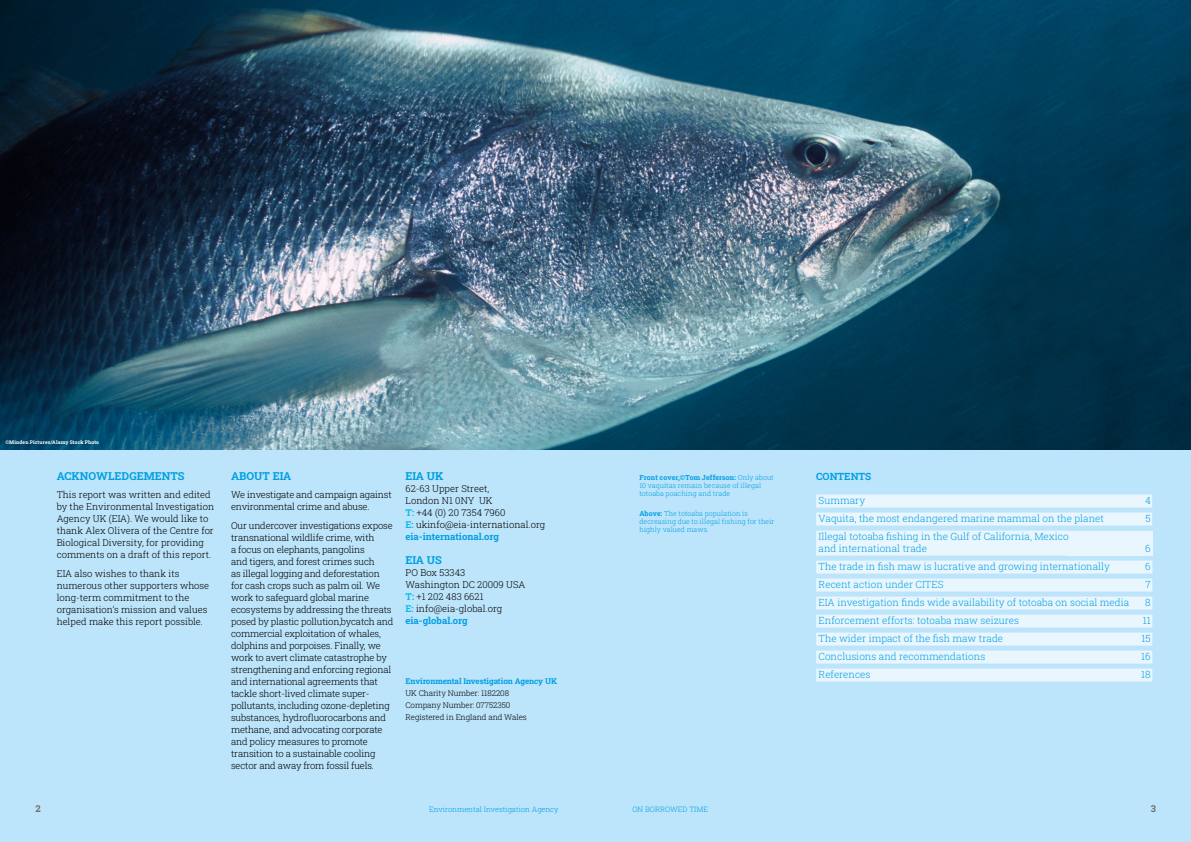
<style>
.page{position:relative;width:1191px;height:842px;background:#bce4fa}
.page>*{position:absolute;margin:0;border:0;box-sizing:border-box;transform-origin:0 0}
.t1{font:11px "Roboto Slab";color:#009fe3}
.t2{font:10px/12px "Roboto Slab";color:#009fe3}
.t3{font:9.5px/12px "Roboto Slab";letter-spacing:-.02em;color:#000}
.t4{font:9.5px/12px "Roboto Slab";color:#000}
.t5{font:9.5px "Roboto Slab";color:#706f6f}
.t6{font:8px/12px "Roboto Slab";letter-spacing:-.01em;color:#000}
.t7{font:8px "Roboto Slab";letter-spacing:-.01em;color:#009fe3}
.t8{font:7.5px "Roboto Slab";color:#009fe3}
.t9{font:7px/8px "Roboto Slab";letter-spacing:.01em;color:#009fe3}
.t10{font:5px "Roboto Slab";letter-spacing:.02em;color:#fff}
.s1{color:#0bbbef}
.s2{color:#009fe3}
</style>
<div class="page">
<div style="left:1066px;top:531px;width:86px;height:24px;background:#eaf6fe"></div>
<div style="left:816px;top:495px;width:336px;height:13px;background:#eaf6fe"></div>
<div style="left:816px;top:513px;width:336px;height:13px;background:#eaf6fe"></div>
<div style="left:816px;top:531px;width:252px;height:13px;background:#eaf6fe"></div>
<div style="left:816px;top:543px;width:336px;height:13px;background:#eaf6fe"></div>
<div style="left:816px;top:561px;width:336px;height:13px;background:#eaf6fe"></div>
<div style="left:816px;top:579px;width:336px;height:13px;background:#eaf6fe"></div>
<div style="left:816px;top:597px;width:336px;height:13px;background:#eaf6fe"></div>
<div style="left:816px;top:615px;width:336px;height:13px;background:#eaf6fe"></div>
<div style="left:816px;top:633px;width:336px;height:13px;background:#eaf6fe"></div>
<div style="left:816px;top:651px;width:336px;height:13px;background:#eaf6fe"></div>
<div style="left:816px;top:669px;width:336px;height:13px;background:#eaf6fe"></div>
<img style="left:0;top:0;width:1191px;height:449px">
<p class="t10" style="left:5px;top:438px;width:95px">©Minden Pictures/Alamy Stock Photo</p>
<p class="t1" style="left:57px;top:468px;width:129px">ACKNOWLEDGEMENTS</p>
<p class="t4" style="left:57px;top:488px;width:159px">This report was written and edited by the Environmental Investigation Agency UK (EIA). We would like to thank Alex Olivera of the Centre for Biological Diversity, for providing comments on a draft of this report.</p>
<p class="t4" style="left:57px;top:567px;width:154px">EIA also wishes to thank its numerous other supporters whose long-term commitment to the organisation’s mission and values helped make this report possible.</p>
<p class="t1" style="left:231px;top:468px;width:62px">ABOUT EIA</p>
<p class="t3" style="left:231px;top:488px;width:162px">We investigate and campaign against environmental crime and abuse.</p>
<p class="t3" style="left:231px;top:519px;width:164px">Our undercover investigations expose transnational wildlife crime, with<br>a focus on elephants, pangolins<br>and tigers, and forest crimes such<br>as illegal logging and deforestation for cash crops such as palm oil. We work to safeguard global marine ecosystems by addressing the threats posed by plastic pollution,bycatch and commercial exploitation of whales, dolphins and porpoises. Finally, we work to avert climate catastrophe by strengthening and enforcing regional and international agreements that tackle short-lived climate super&shy;pollutants, including ozone-depleting substances, hydrofluorocarbons and methane, and advocating corporate and policy measures to promote transition to a sustainable cooling sector and away from fossil fuels.</p>
<p class="t1" style="left:405px;top:468px;width:39px">EIA UK</p>
<p class="t4" style="left:405px;top:482px;width:141px">62-63 Upper Street,<br>London N1 0NY UK<br><span class="s1">T:</span> +44 (0) 20 7354 7960<br><span class="s1">E:</span> ukinfo@eia-international.org <span class="s2">eia-international.org</span></p>
<p class="t1" style="left:405px;top:552px;width:38px">EIA US</p>
<p class="t4" style="left:405px;top:566px;width:121px">PO Box 53343<br>Washington DC 20009 USA<br><span class="s1">T:</span> +1 202 483 6621<br><span class="s1">E:</span> info@eia-global.org <span class="s2">eia-global.org</span></p>
<p class="t7" style="left:405px;top:676px;width:153px">Environmental Investigation Agency UK</p>
<p class="t6" style="left:405px;top:687px;width:123px">UK Charity Number: 1182208<br>Company Number: 07752350<br>Registered in England and Wales</p>
<p class="t5" style="left:35px;top:802px;width:7px">2</p>
<p class="t8" style="left:429px;top:804px;width:131px">Environmental Investigation Agency</p>
<p class="t9" style="left:639px;top:473px;width:136px">Front cover,©Tom Jefferson: Only about<br>10 vaquitas remain because of illegal totoaba poaching and trade</p>
<p class="t9" style="left:639px;top:509px;width:136px">Above: The totoaba population is decreasing due to illegal fishing for their highly valued maws.</p>
<p class="t2" style="left:816px;top:470px;width:57px">CONTENTS</p>
<p class="t2" style="left:818px;top:494px;width:48px">Summary</p>
<p class="t2" style="left:1145px;top:494px;width:7px">4</p>
<p class="t2" style="left:818px;top:512px;width:287px">Vaquita, the most endangered marine mammal on the planet</p>
<p class="t2" style="left:1145px;top:512px;width:7px">5</p>
<p class="t2" style="left:818px;top:530px;width:251px">Illegal totoaba fishing in the Gulf of California, Mexico and international trade</p>
<p class="t2" style="left:1145px;top:542px;width:7px">6</p>
<p class="t2" style="left:818px;top:560px;width:293px">The trade in fish maw is lucrative and growing internationally</p>
<p class="t2" style="left:1145px;top:560px;width:7px">6</p>
<p class="t2" style="left:818px;top:578px;width:126px">Recent action under CITES</p>
<p class="t2" style="left:1145px;top:578px;width:7px">7</p>
<p class="t2" style="left:818px;top:596px;width:312px">EIA investigation finds wide availability of totoaba on social media</p>
<p class="t2" style="left:1145px;top:596px;width:7px">8</p>
<p class="t2" style="left:818px;top:614px;width:202px">Enforcement efforts: totoaba maw seizures</p>
<p class="t2" style="left:1142px;top:614px;width:10px">11</p>
<p class="t2" style="left:818px;top:632px;width:186px">The wider impact of the fish maw trade</p>
<p class="t2" style="left:1141px;top:632px;width:11px">15</p>
<p class="t2" style="left:818px;top:650px;width:168px">Conclusions and recommendations</p>
<p class="t2" style="left:1141px;top:650px;width:11px">16</p>
<p class="t2" style="left:818px;top:668px;width:53px">References</p>
<p class="t2" style="left:1141px;top:668px;width:11px">18</p>
<p class="t8" style="left:632px;top:804px;width:77px">ON BORROWED TIME</p>
<p class="t5" style="left:1150px;top:802px;width:7px">3</p>
</div>
